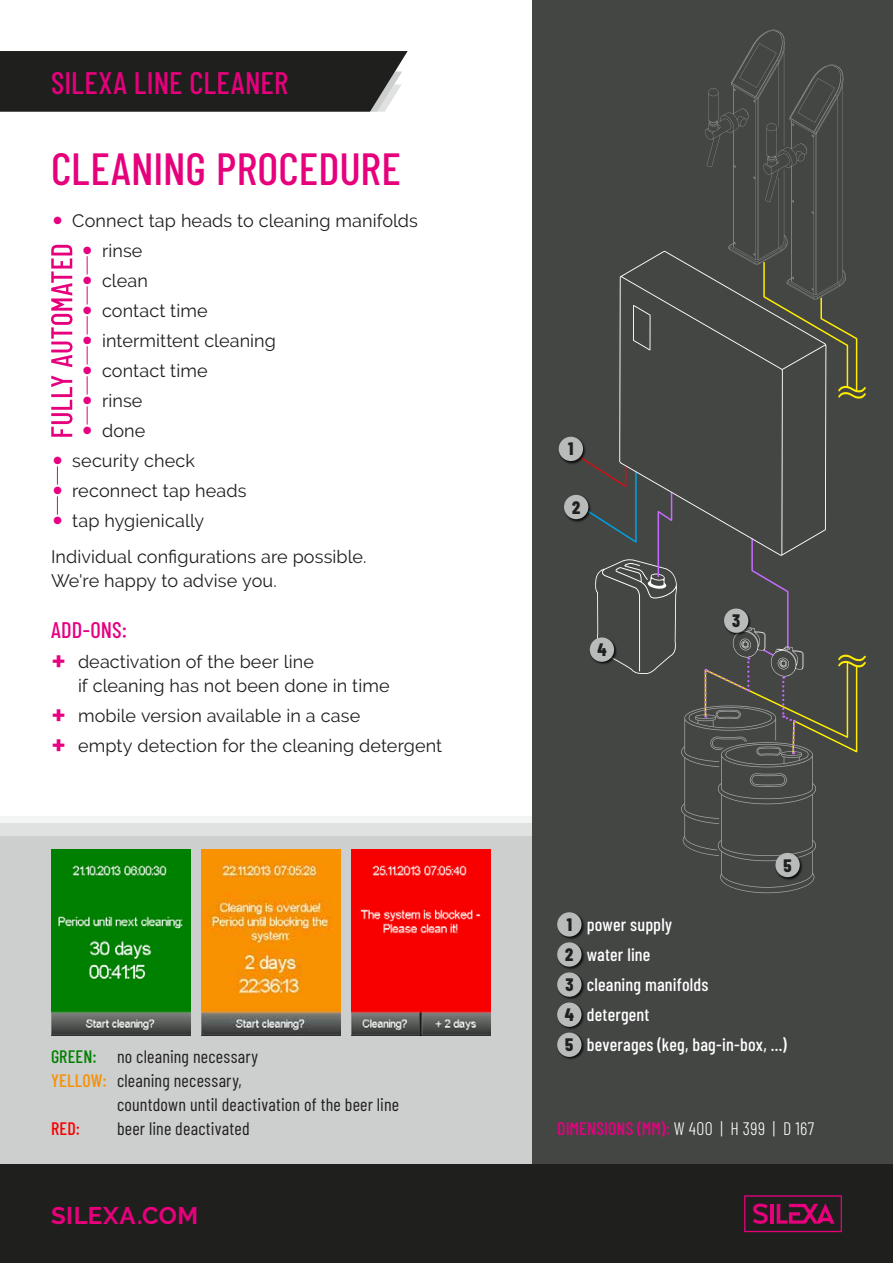
<style>
.page{position:relative;width:893px;height:1263px;background:#fff}
.page>*{position:absolute;margin:0;border:0;box-sizing:border-box;transform-origin:0 0}
.t1{font:500 45px "Barlow Condensed";letter-spacing:.005em;color:#e6007c}
.t2{font:500 31.05px "Barlow Condensed";letter-spacing:.01em;color:#e6007c}
.t3{font:700 24px "Raleway";letter-spacing:.02em;color:#e6007c}
.t4{font:500 22.5px "Barlow Condensed";letter-spacing:.005em;color:#e70081}
.t5{font:18px/36px "Raleway";letter-spacing:.005em;color:#1f201e}
.t6{font:18px "Barlow Condensed";letter-spacing:.01em;color:#1f201e}
.t7{font:500 18px/30px "Barlow Condensed";letter-spacing:.01em;color:#fff}
.t8{font:500 18px "Barlow Condensed";letter-spacing:.005em;color:#e70081}
.t9{font:800 18px/30px "Barlow Condensed";color:#1f201e;text-align:justify}
.t10{font:500 18px "Barlow Condensed";color:#f80000}
.s1{font-weight:700;font-size:36px;color:#e70081}
.s2{font-weight:600;font-size:36px;color:#e70081}
.s3{font-weight:500;color:#008000}
.s4{font-weight:500;color:#f89000}
.s5{font-weight:300;color:#fff}
</style>
<div class="page">
<div style="left:0;top:836px;width:893px;height:328px;background:#cdcece"></div>
<div style="left:0;top:823px;width:893px;height:13px;background:#e0e1e1"></div>
<div style="left:0;top:817px;width:893px;height:6px;background:#f3f4f4"></div>
<div style="left:533px;top:0;width:360px;height:1164px;background:#444644"></div>
<div style="left:0;top:1164px;width:893px;height:99px;background:#1f201e"></div>
<svg style="left:744px;top:1195px;width:98px;height:37px"></svg>
<div style="left:0;top:51px;width:408px;height:61px;background:#1f201e"></div>
<svg style="left:87px;top:256px;width:1px;height:18px"></svg>
<svg style="left:87px;top:286px;width:1px;height:18px"></svg>
<svg style="left:87px;top:316px;width:1px;height:18px"></svg>
<svg style="left:87px;top:346px;width:1px;height:19px"></svg>
<svg style="left:87px;top:376px;width:1px;height:19px"></svg>
<svg style="left:87px;top:406px;width:1px;height:19px"></svg>
<svg style="left:57px;top:466px;width:1px;height:19px"></svg>
<svg style="left:57px;top:496px;width:1px;height:19px"></svg>
<div style="left:557px;top:912px;width:28px;height:28px;background:#000;opacity:.8"></div>
<div style="left:557px;top:912px;width:24px;height:24px;background:#b9bbbb;border-radius:50%"></div>
<div style="left:557px;top:942px;width:28px;height:28px;background:#000;opacity:.8"></div>
<div style="left:557px;top:942px;width:24px;height:25px;background:#b9bbbb;border-radius:50%"></div>
<div style="left:557px;top:972px;width:28px;height:28px;background:#000;opacity:.8"></div>
<div style="left:557px;top:972px;width:24px;height:25px;background:#b9bbbb;border-radius:50%"></div>
<div style="left:557px;top:1002px;width:28px;height:28px;background:#000;opacity:.8"></div>
<div style="left:557px;top:1002px;width:24px;height:25px;background:#b9bbbb;border-radius:50%"></div>
<div style="left:556px;top:1032px;width:29px;height:28px;background:#000;opacity:.8"></div>
<div style="left:557px;top:1032px;width:24px;height:25px;background:#b9bbbb;border-radius:50%"></div>
<img style="left:51px;top:850px;width:139px;height:185px">
<img style="left:201px;top:850px;width:139px;height:185px">
<img style="left:351px;top:850px;width:139px;height:185px">
<svg style="left:51px;top:245px;width:21px;height:192px"></svg>
<div style="left:564px;top:494px;width:28px;height:28px;background:#000;opacity:.8"></div>
<div style="left:564px;top:495px;width:24px;height:24px;background:#b9bbbb;border-radius:50%"></div>
<div style="left:558px;top:436px;width:28px;height:28px;background:#000;opacity:.8"></div>
<div style="left:559px;top:437px;width:24px;height:24px;background:#b9bbbb;border-radius:50%"></div>
<svg style="left:619px;top:251px;width:207px;height:198px"></svg>
<svg style="left:569px;top:449px;width:297px;height:444px"></svg>
<svg style="left:705px;top:30px;width:161px;height:369px"></svg>
<h2 class="t2" style="left:51px;top:60px;width:239px">SILEXA LINE CLEANER</h2>
<h1 class="t1" style="left:51px;top:137px;width:351px">CLEANING PROCEDURE</h1>
<p class="t5" style="left:51px;top:203px;width:368px"><span class="s1">•</span> Connect tap heads to cleaning manifolds</p>
<p class="t5" style="left:81px;top:233px;width:63px"><span class="s1">•</span> rinse</p>
<p class="t5" style="left:81px;top:263px;width:69px"><span class="s1">•</span> clean</p>
<p class="t5" style="left:81px;top:293px;width:128px"><span class="s1">•</span> contact time</p>
<p class="t5" style="left:81px;top:323px;width:197px"><span class="s1">•</span> intermittent cleaning</p>
<p class="t5" style="left:81px;top:353px;width:128px"><span class="s1">•</span> contact time</p>
<p class="t5" style="left:81px;top:383px;width:63px"><span class="s1">•</span> rinse</p>
<p class="t5" style="left:81px;top:413px;width:66px"><span class="s1">•</span> done</p>
<p class="t5" style="left:51px;top:443px;width:145px"><span class="s1">•</span> security check</p>
<p class="t5" style="left:51px;top:473px;width:197px"><span class="s1">•</span> reconnect tap heads</p>
<p class="t5" style="left:51px;top:503px;width:317px"><span class="s1">•</span> tap hygienically<br>Individual configurations are possible.</p>
<p class="t5" style="left:51px;top:563px;width:227px">We're happy to advise you.</p>
<p class="t4" style="left:51px;top:613px;width:78px">ADD-ONS:</p>
<p class="t5" style="left:78px;top:649px;width:313px;line-height:24px;text-indent:-27px"><span class="s2">+</span> deactivation of the beer line<br>if cleaning has not been done in time</p>
<p class="t5" style="left:51px;top:700px;width:393px;line-height:30px"><span class="s2">+</span> mobile version available in a case<br><span class="s2">+</span> empty detection for the cleaning detergent</p>
<p class="t9" style="left:568px;top:433px;width:7px">1</p>
<p class="t9" style="left:572px;top:491px;width:10px">2</p>
<p class="t9" style="left:597px;top:634px;width:11px">4</p>
<p class="t9" style="left:732px;top:605px;width:10px">3</p>
<p class="t9" style="left:783px;top:849px;width:10px">5</p>
<p class="t9" style="left:565px;top:909px;width:11px">1<br>2<br>3<br>4<br>5</p>
<p class="t7" style="left:587px;top:908px;width:201px">power supply<br>water line<br>cleaning manifolds<br>detergent<br>beverages (keg, bag-in-box, ...)</p>
<p class="t6" style="left:51px;top:1044px;width:209px"><span class="s3">GREEN:</span> no cleaning necessary</p>
<p class="t6" style="left:51px;top:1068px;width:192px"><span class="s4">YELLOW:</span> cleaning necessary,</p>
<p class="t6" style="left:117px;top:1092px;width:284px">countdown until deactivation of the beer line</p>
<p class="t10" style="left:51px;top:1116px;width:31px">RED:</p>
<p class="t6" style="left:117px;top:1116px;width:134px">beer line deactivated</p>
<p class="t8" style="left:557px;top:1116px;width:258px">DIMENSIONS (MM): <span class="s5">W 400 | H 399 | D 167</span></p>
<h3 class="t3" style="left:51px;top:1201px;width:149px">SILEXA.COM</h3>
</div>
